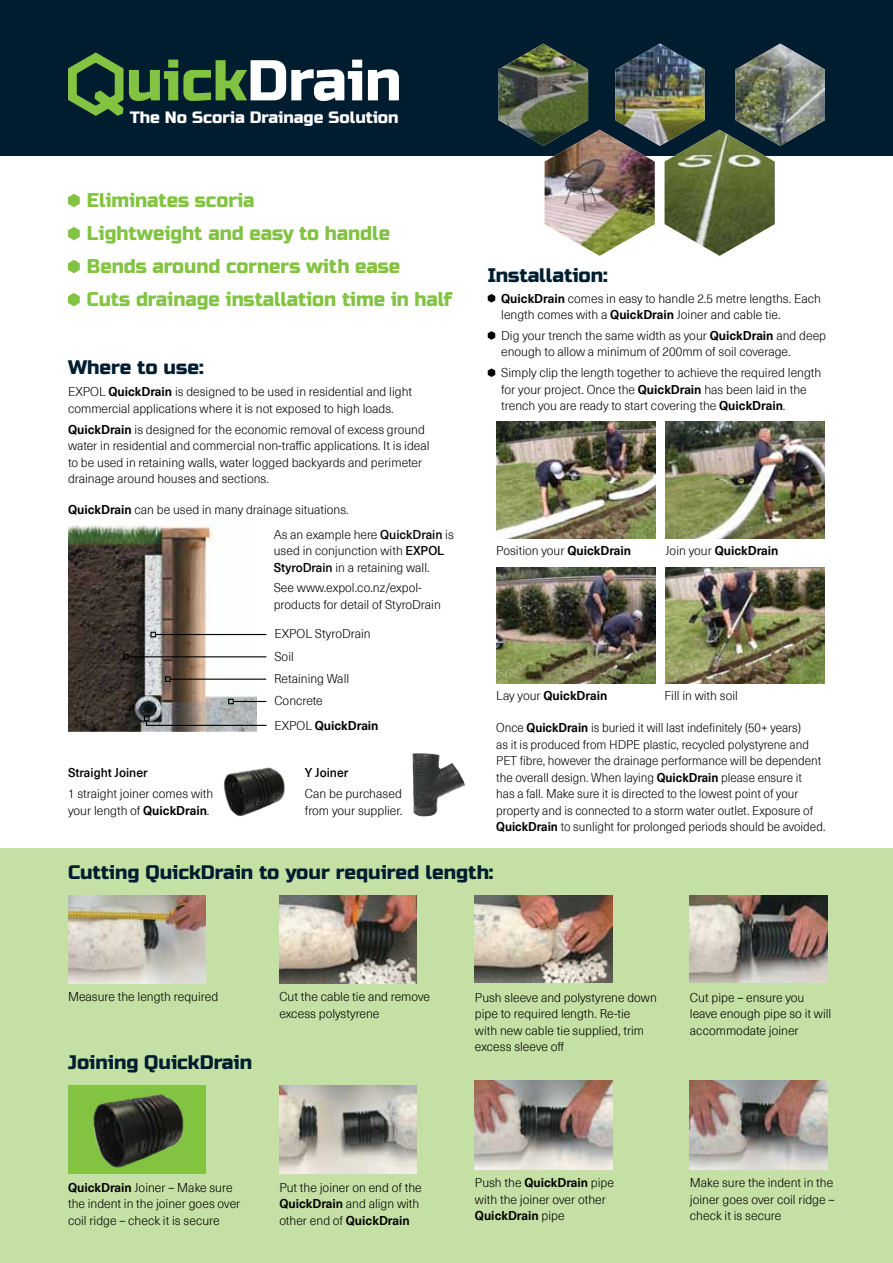
<style>
.page{position:relative;width:893px;height:1263px;background:#fff}
.page>*{position:absolute;margin:0;border:0;box-sizing:border-box;transform-origin:0 0}
.t1{font:57.45px "Russo One";color:#fff}
.t2{font:19.8px/33px "Russo One";color:#82c341;scale:.96 1}
.t3{font:19.5px "Russo One";color:#001d30}
.t4{font:16.35px "Russo One";color:#fff}
.t5{font:300 12.45px/16.5px "Neue Haas Unica Pro";color:#000}
.t6{font:300 12.45px/16.5px "Neue Haas Unica Pro";color:#000;scale:.94 1}
.t7{font:700 12.45px "Neue Haas Unica Pro";color:#000}
.t8{font:500 12.45px "Neue Haas Unica Pro";color:#000}
.s1{color:#82c341}
.s2{font-weight:700}
.s3{font-weight:500}
.s4{font-weight:300}
</style>
<div class="page">
<div style="left:0;top:848px;width:893px;height:415px;background:#c5e0a4"></div>
<div style="left:0;top:0;width:893px;height:155px;background:#001d30"></div>
<svg style="left:68px;top:194px;width:12px;height:13px"></svg>
<svg style="left:68px;top:227px;width:12px;height:13px"></svg>
<svg style="left:68px;top:260px;width:12px;height:13px"></svg>
<svg style="left:68px;top:293px;width:12px;height:13px"></svg>
<div style="left:68px;top:1085px;width:137px;height:88px;background:#82c341"></div>
<img style="left:93px;top:1094px;width:91px;height:74px">
<img style="left:279px;top:1085px;width:138px;height:88px">
<img style="left:475px;top:1081px;width:137px;height:88px">
<img style="left:690px;top:1081px;width:137px;height:88px">
<img style="left:499px;top:44px;width:326px;height:212px">
<img style="left:735px;top:44px;width:90px;height:102px">
<img style="left:496px;top:421px;width:159px;height:118px">
<img style="left:666px;top:421px;width:159px;height:118px">
<img style="left:496px;top:567px;width:159px;height:116px">
<img style="left:666px;top:567px;width:159px;height:116px">
<svg style="left:488px;top:294px;width:7px;height:8px"></svg>
<svg style="left:488px;top:331px;width:7px;height:9px"></svg>
<svg style="left:488px;top:368px;width:7px;height:9px"></svg>
<svg style="left:68px;top:52px;width:56px;height:64px"></svg>
<img style="left:68px;top:895px;width:137px;height:88px">
<img style="left:279px;top:895px;width:138px;height:88px">
<img style="left:475px;top:895px;width:137px;height:88px">
<img style="left:690px;top:895px;width:137px;height:88px">
<img style="left:68px;top:525px;width:189px;height:207px">
<svg style="left:144px;top:716px;width:123px;height:10px"></svg>
<hr style="left:233px;top:701px;width:33px;height:1px;background:#000">
<svg style="left:228px;top:699px;width:6px;height:5px"></svg>
<hr style="left:170px;top:679px;width:96px;height:1px;background:#000">
<svg style="left:165px;top:676px;width:6px;height:6px"></svg>
<hr style="left:128px;top:656px;width:138px;height:1px;background:#000">
<svg style="left:123px;top:654px;width:6px;height:6px"></svg>
<hr style="left:155px;top:634px;width:111px;height:1px;background:#000">
<svg style="left:150px;top:632px;width:6px;height:5px"></svg>
<img style="left:412px;top:753px;width:53px;height:63px">
<img style="left:223px;top:767px;width:62px;height:49px">
<h1 class="t1" style="left:126px;top:47px;width:277px"><span class="s1">uick</span>Drain</h1>
<h3 class="t4" style="left:130px;top:108px;width:270px">The No Scoria Drainage Solution</h3>
<h2 class="t2" style="left:87px;top:184px;width:382px">Eliminates scoria<br>Lightweight and easy to handle<br>Bends around corners with ease<br>Cuts drainage installation time in half</h2>
<h3 class="t3" style="left:68px;top:356px;width:137px">Where to use:</h3>
<p class="t5" style="left:68px;top:384px;width:345px">EXPOL <span class="s2">QuickDrain</span> is designed to be used in residential and light commercial applications where it is not exposed to high loads.</p>
<p class="t5" style="left:68px;top:421px;width:363px"><span class="s2">QuickDrain</span> is designed for the economic removal of excess ground water in residential and commercial non-traffic applications. It is ideal to be used in retaining walls, water logged backyards and perimeter drainage around houses and sections.</p>
<p class="t5" style="left:68px;top:502px;width:282px"><span class="s2">QuickDrain</span> can be used in many drainage situations.</p>
<p class="t5" style="left:274px;top:526px;width:182px">As an example here <span class="s3">QuickDrain</span> is used in conjunction with <span class="s3">EXPOL<br>StyroDrain</span> in a retaining wall.</p>
<p class="t5" style="left:274px;top:580px;width:169px">See www.expol.co.nz/expol&shy;products for detail of StyroDrain</p>
<p class="t5" style="left:274px;top:626px;width:98px">EXPOL StyroDrain</p>
<p class="t5" style="left:274px;top:648px;width:21px">Soil</p>
<p class="t5" style="left:274px;top:671px;width:77px">Retaining Wall</p>
<p class="t5" style="left:274px;top:693px;width:50px">Concrete</p>
<p class="t8" style="left:68px;top:765px;width:81px">Straight Joiner</p>
<p class="t5" style="left:68px;top:785px;width:147px">1 straight joiner comes with your length of <span class="s2">QuickDrain</span>.</p>
<p class="t7" style="left:274px;top:718px;width:106px"><span class="s4">EXPOL</span> QuickDrain</p>
<p class="t8" style="left:305px;top:765px;width:45px">Y Joiner</p>
<p class="t5" style="left:305px;top:785px;width:99px">Can be purchased from your supplier.</p>
<h3 class="t3" style="left:488px;top:264px;width:122px">Installation:</h3>
<p class="t5" style="left:501px;top:290px;width:321px"><span class="s2">QuickDrain</span> comes in easy to handle 2.5 metre lengths. Each length comes with a <span class="s2">QuickDrain</span> Joiner and cable tie.</p>
<p class="t5" style="left:501px;top:327px;width:326px">Dig your trench the same width as your <span class="s2">QuickDrain</span> and deep enough to allow a minimum of 200mm of soil coverage.</p>
<p class="t5" style="left:501px;top:365px;width:322px">Simply clip the length together to achieve the required length for your project. Once the <span class="s2">QuickDrain</span> has been laid in the trench you are ready to start covering the <span class="s2">QuickDrain</span>.</p>
<p class="t5" style="left:496px;top:542px;width:137px">Position your <span class="s2">QuickDrain</span></p>
<p class="t7" style="left:666px;top:542px;width:114px"><span class="s4">Join your</span> QuickDrain</p>
<p class="t7" style="left:496px;top:688px;width:113px"><span class="s4">Lay your</span> QuickDrain</p>
<p class="t5" style="left:664px;top:687px;width:75px">Fill in with soil</p>
<p class="t6" style="left:496px;top:720px;width:352px">Once <span class="s2">QuickDrain</span> is buried it will last indefinitely (50+ years)<br>as it is produced from HDPE plastic, recycled polystyrene and PET fibre, however the drainage performance will be dependent the overall design. When laying <span class="s2">QuickDrain</span> please ensure it<br>has a fall. Make sure it is directed to the lowest point of your property and is connected to a storm water outlet. Exposure of <span class="s2">QuickDrain</span> to sunlight for prolonged periods should be avoided.</p>
<h3 class="t3" style="left:68px;top:860px;width:427px">Cutting QuickDrain to your required length:</h3>
<p class="t5" style="left:68px;top:989px;width:152px">Measure the length required</p>
<p class="t5" style="left:279px;top:989px;width:152px">Cut the cable tie and remove excess polystyrene</p>
<p class="t5" style="left:475px;top:989px;width:183px">Push sleeve and polystyrene down pipe to required length. Re-tie<br>with new cable tie supplied, trim excess sleeve off</p>
<p class="t5" style="left:690px;top:989px;width:143px">Cut pipe – ensure you leave enough pipe so it will accommodate joiner</p>
<h3 class="t3" style="left:68px;top:1051px;width:185px">Joining QuickDrain</h3>
<p class="t5" style="left:68px;top:1179px;width:174px"><span class="s2">QuickDrain</span> Joiner – Make sure the indent in the joiner goes over coil ridge – check it is secure</p>
<p class="t5" style="left:279px;top:1179px;width:144px">Put the joiner on end of the<br><span class="s2">QuickDrain</span> and align with other end of <span class="s2">QuickDrain</span></p>
<p class="t5" style="left:475px;top:1175px;width:141px">Push the <span class="s2">QuickDrain</span> pipe with the joiner over other<br><span class="s2">QuickDrain</span> pipe</p>
<p class="t5" style="left:690px;top:1175px;width:146px;text-align:justify">Make sure the indent in the joiner goes over coil ridge – check it is secure</p>
</div>
